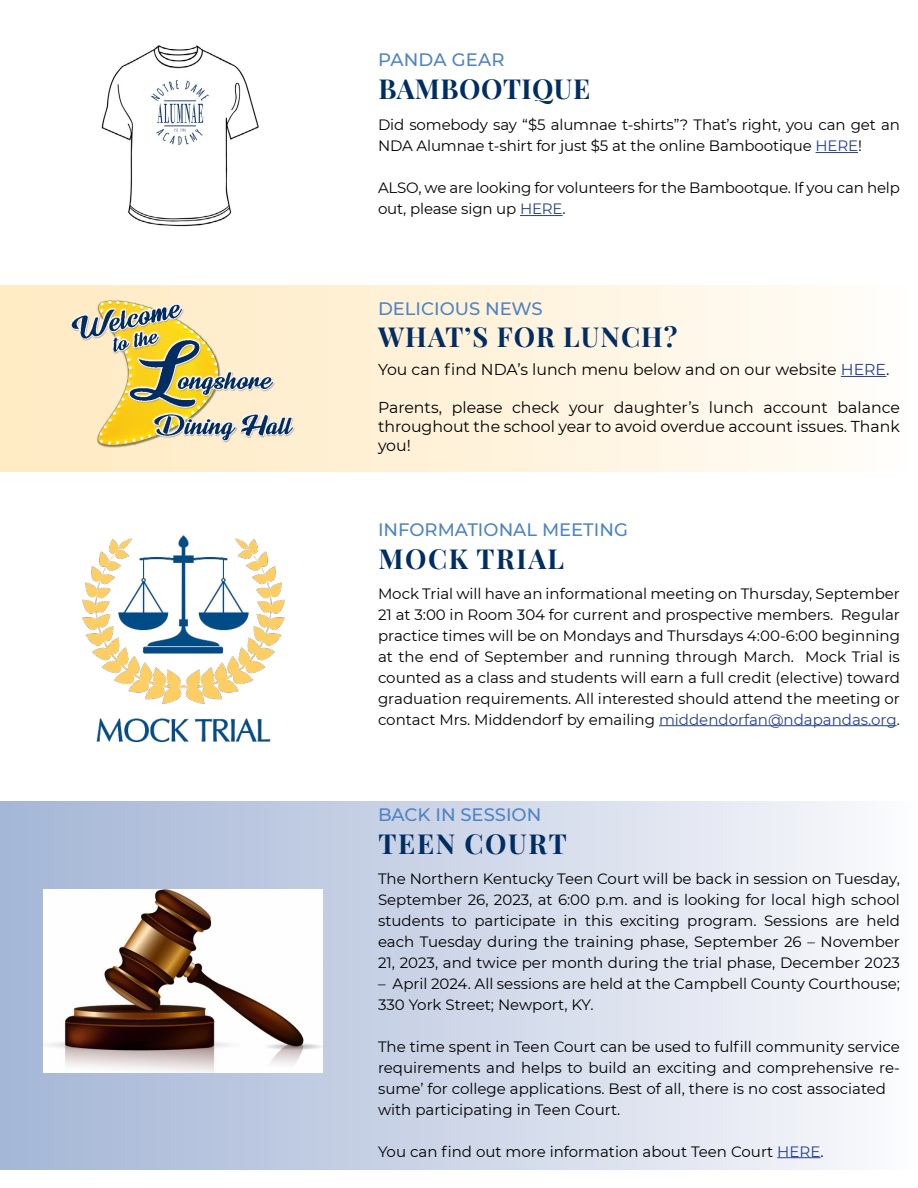
<style>
.page{position:relative;width:918px;height:1188px;background:#fff}
.page>*{position:absolute;margin:0;border:0;box-sizing:border-box;transform-origin:0 0}
.t1{font:27px "Playfair Display";letter-spacing:.065em;color:#002d62}
.t2{font:27px "Playfair Display";letter-spacing:.045em;color:#002d62}
.t3{font:27px "Playfair Display";letter-spacing:.02em;color:#002d62}
.t4{font:500 18px "Montserrat";color:#4f84c4}
.t5{font:15.75px/18.9px "Montserrat";color:#000;text-align:justify}
.t6{font:15px/21px "Montserrat";color:#000}
.s1{color:#25408f}
</style>
<div class="page">
<div style="left:0;top:801px;width:918px;height:369px;background:linear-gradient(to right,#a4b5d6,#faf9fc)"></div>
<div style="left:0;top:285px;width:918px;height:186px;background:linear-gradient(to right,#ffeac0,#fffcf8)"></div>
<hr style="left:841px;top:376px;width:45px;height:1px;background:#25408f">
<img style="left:67px;top:297px;width:230px;height:163px">
<hr style="left:816px;top:152px;width:42px;height:1px;background:#25408f">
<hr style="left:520px;top:215px;width:43px;height:1px;background:#25408f">
<img style="left:101px;top:45px;width:158px;height:182px">
<hr style="left:659px;top:725px;width:238px;height:1px;background:#25408f">
<img style="left:82px;top:535px;width:203px;height:208px">
<hr style="left:777px;top:1157px;width:44px;height:1px;background:#25408f">
<img style="left:44px;top:890px;width:279px;height:182px">
<p class="t4" style="left:378px;top:47px;width:128px">PANDA GEAR</p>
<h1 class="t3" style="left:379px;top:67px;width:213px">BAMBOOTIQUE</h1>
<p class="t6" style="left:378px;top:114px;width:523px">Did somebody say “$5 alumnae t-shirts”? That’s right, you can get an<br>NDA Alumnae t-shirt for just $5 at the online Bambootique <span class="s1">HERE</span>!</p>
<p class="t6" style="left:378px;top:177px;width:524px">ALSO, we are looking for volunteers for the Bambootque. If you can help out, please sign up <span class="s1">HERE</span>.</p>
<p class="t4" style="left:378px;top:296px;width:166px">DELICIOUS NEWS</p>
<h1 class="t2" style="left:378px;top:316px;width:301px">WHAT’S FOR LUNCH?</h1>
<p class="t5" style="left:378px;top:360px;width:513px">You can find NDA’s lunch menu below and on our website <span class="s1">HERE</span>.</p>
<p class="t5" style="left:378px;top:397px;width:524px">Parents, please check your daughter’s lunch account balance throughout the school year to avoid overdue account issues. Thank you!</p>
<p class="t4" style="left:378px;top:517px;width:251px">INFORMATIONAL MEETING</p>
<h1 class="t1" style="left:379px;top:537px;width:187px">MOCK TRIAL</h1>
<p class="t6" style="left:378px;top:582px;width:524px;text-align:justify">Mock Trial will have an informational meeting on Thursday, September 21 at 3:00 in Room 304 for current and prospective members. Regular practice times will be on Mondays and Thursdays 4:00-6:00 beginning at the end of September and running through March. Mock Trial is counted as a class and students will earn a full credit (elective) toward graduation requirements. All interested should attend the meeting or contact Mrs. Middendorf by emailing <span class="s1">middendorfan@ndapandas.org</span>.</p>
<p class="t4" style="left:378px;top:802px;width:165px">BACK IN SESSION</p>
<h1 class="t1" style="left:379px;top:822px;width:190px">TEEN COURT</h1>
<p class="t6" style="left:378px;top:867px;width:524px;text-align:justify">The Northern Kentucky Teen Court will be back in session on Tuesday, September 26, 2023, at 6:00 p.m. and is looking for local high school students to participate in this exciting program. Sessions are held each Tuesday during the training phase, September 26 – November 21, 2023, and twice per month during the trial phase, December 2023</p>
<p class="t6" style="left:378px;top:972px;width:524px">– April 2024. All sessions are held at the Campbell County Courthouse;<br>330 York Street; Newport, KY.</p>
<p class="t6" style="left:378px;top:1035px;width:523px">The time spent in Teen Court can be used to fulfill community service requirements and helps to build an exciting and comprehensive re&shy;sume’ for college applications. Best of all, there is no cost associated with participating in Teen Court.</p>
<p class="t6" style="left:378px;top:1140px;width:447px">You can find out more information about Teen Court <span class="s1">HERE</span>.</p>
</div>
